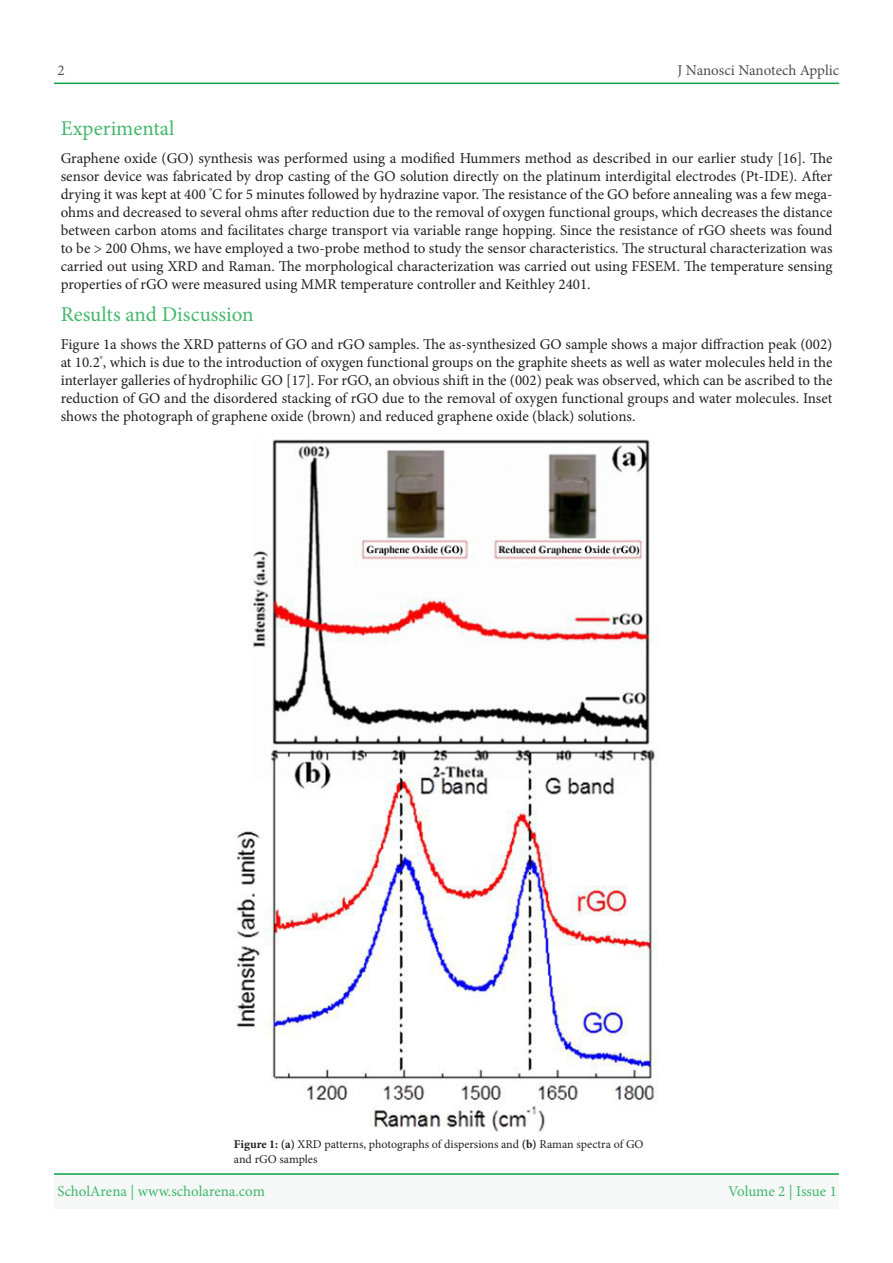
<style>
.page{position:relative;width:893px;height:1263px;background:#fff}
.page>*{position:absolute;margin:0;border:0;box-sizing:border-box;transform-origin:0 0}
.t1{font:21px "Minion Pro";color:#45b86b}
.t2{font:15px/18px "Minion Pro";color:#231f20;text-align:justify}
.t3{font:15px "Minion Pro";letter-spacing:-.005em;color:#40b86b}
.t4{font:15px "Minion Pro";letter-spacing:-.005em;color:#524c4c}
.t5{font:12px/14.4px "Minion Pro";letter-spacing:-.005em;color:#231f20}
.t6{font:8.7px "Minion Pro";color:#231f20}
.s1{font-weight:700}
</style>
<div class="page">
<hr style="left:54px;top:83px;width:785px;height:1px;background:#0aa345">
<div style="left:54px;top:1174px;width:785px;height:35px;background:#f6f7f7"></div>
<hr style="left:54px;top:1173px;width:785px;height:2px;background:#0aa345">
<img style="left:234px;top:439px;width:424px;height:693px">
<p class="t4" style="left:57px;top:60px;width:9px">2</p>
<p class="t1" style="left:61px;top:114px;width:115px">Experimental</p>
<p class="t4" style="left:678px;top:60px;width:163px">J Nanosci Nanotech Applic</p>
<p class="t2" style="left:61px;top:149px;width:773px">Graphene oxide (GO) synthesis was performed using a modified Hummers method as described in our earlier study [16 .] The sensor device was fabricated by drop casting of the GO solution directly on the platinum interdigital electrodes (Pt-IDE .) After</p>
<p class="t6" style="left:209px;top:185px;width:4px">°</p>
<p class="t2" style="left:61px;top:185px;width:773px">drying it was kept at 400 C for 5 minutes followed by hydrazine vapor The resistance of the GO before annealing was a few mega&shy;ohms and decreased to several ohms after reduction due to the removal of oxygen functional groups, which decreases the distance</p>
<p class="t2" style="left:476px;top:185px;width:5px">.</p>
<p class="t2" style="left:61px;top:221px;width:773px">between carbon atoms and facilitates charge transport via variable range hopping. Since the resistance of rGO sheets was found to be &gt; 200 Ohms, we have employed a two-probe method to study the sensor characteristics. The structural characterization was carried out using XRD and Raman. The morphological characterization was carried out using FESEM. The temperature sensing properties of rGO were measured using MMR temperature controller and Keithley 2401.</p>
<p class="t1" style="left:61px;top:300px;width:194px">Results and Discussion</p>
<p class="t2" style="left:61px;top:335px;width:773px">Figure a1 shows the XRD patterns of GO and rGO samples. The as-synthesized GO sample shows a major diffraction peak )002( at 10.2<sup>°</sup>, which is due to the introduction of oxygen functional groups on the graphite sheets as well as water molecules held in the interlayer galleries of hydrophilic GO [17 .] For rGO, an obvious shift in the (002) peak was observed, which can be ascribed to the reduction of GO and the disordered stacking of rGO due to the removal of oxygen functional groups and water molecules. Inset shows the photograph of graphene oxide (brown) and reduced graphene oxide (black) solutions.</p>
<p class="t5" style="left:234px;top:1137px;width:411px"><span class="s1">Figure 1: a( )</span> XRD patterns, photographs of dispersions and <span class="s1">b( )</span> Raman spectra of GO and rGO samples</p>
<p class="t3" style="left:57px;top:1181px;width:209px">ScholArena | www.scholarena.com</p>
<p class="t3" style="left:728px;top:1181px;width:110px">Volume 2 | Issue 1</p>
</div>
